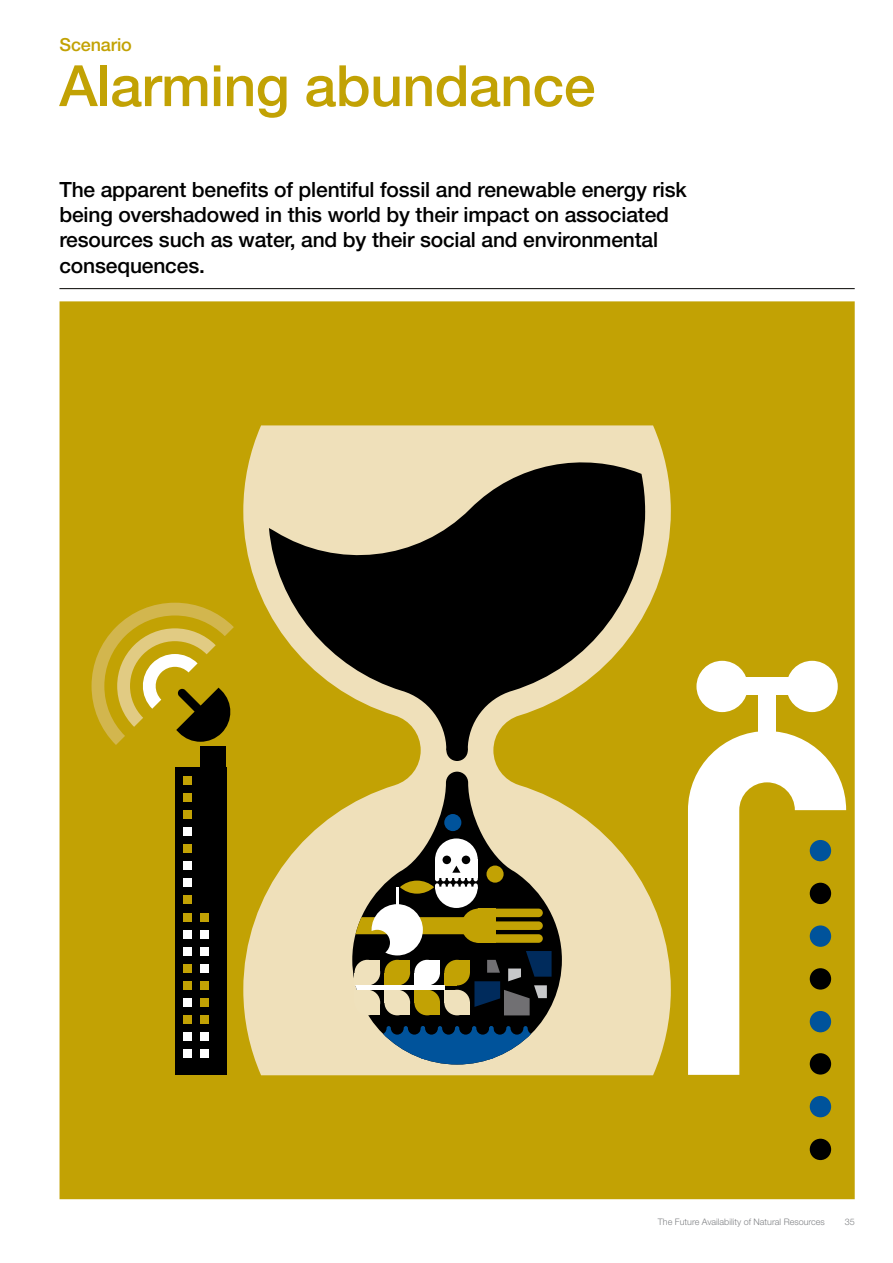
<style>
.page{position:relative;width:893px;height:1263px;background:#fff}
.page>*{position:absolute;margin:0;border:0;box-sizing:border-box;transform-origin:0 0}
.t1{font:500 57px "Helvetica Neue LT Pro";letter-spacing:-.01em;color:#c2a204}
.t2{font:500 21px/25.2px "Helvetica Neue LT Pro";letter-spacing:-.01em;color:#000}
.t3{font:500 18px "Helvetica Neue LT Pro";letter-spacing:-.01em;color:#c2a204}
.t4{font:300 9px "Helvetica Neue LT Pro";color:#808285}
</style>
<div class="page">
<hr style="left:59px;top:288px;width:796px;height:1px;background:#050401">
<div style="left:60px;top:301px;width:795px;height:898px;background:#c2a204"></div>
<div style="left:810px;top:1096px;width:21px;height:21px;background:#00539b;border-radius:50%"></div>
<div style="left:810px;top:1139px;width:21px;height:21px;background:#000;border-radius:50%"></div>
<svg style="left:243px;top:425px;width:428px;height:650px;fill:#efe0ba"></svg>
<svg style="left:352px;top:772px;width:210px;height:254px;background:#b5a87e"></svg>
<div style="left:446px;top:740px;width:22px;height:21px;background:#000;border-radius:50%"></div>
<div style="left:175px;top:767px;width:51px;height:308px;background:#000"></div>
<div style="left:758px;top:686px;width:17px;height:71px;background:#fff"></div>
<div style="left:724px;top:678px;width:85px;height:17px;background:#fff"></div>
<div style="left:696px;top:661px;width:52px;height:51px;background:#fff;border-radius:50%"></div>
<div style="left:786px;top:661px;width:52px;height:51px;background:#fff;border-radius:50%"></div>
<svg style="left:688px;top:731px;width:158px;height:344px"></svg>
<svg style="left:352px;top:1026px;width:210px;height:38px;background:#6c8997"></svg>
<svg style="left:92px;top:603px;width:142px;height:142px"></svg>
<div style="left:201px;top:746px;width:25px;height:31px;background:#000"></div>
<svg style="left:269px;top:451px;width:376px;height:299px;fill:#000"></svg>
<svg style="left:435px;top:838px;width:43px;height:22px"></svg>
<div style="left:435px;top:860px;width:43px;height:18px;background:#fff"></div>
<div style="left:462px;top:855px;width:8px;height:9px;background:#000;border-radius:50%"></div>
<div style="left:443px;top:855px;width:8px;height:9px;background:#000;border-radius:50%"></div>
<div style="left:444px;top:814px;width:17px;height:17px;background:#00539b;border-radius:50%"></div>
<svg style="left:352px;top:866px;width:200px;height:149px"></svg>
<div style="left:184px;top:776px;width:8px;height:8px;background:#c2a204"></div>
<div style="left:184px;top:793px;width:8px;height:8px;background:#c2a204"></div>
<div style="left:184px;top:810px;width:8px;height:9px;background:#c2a204"></div>
<div style="left:184px;top:827px;width:8px;height:9px;background:#fff"></div>
<div style="left:184px;top:844px;width:8px;height:9px;background:#c2a204"></div>
<div style="left:184px;top:861px;width:8px;height:9px;background:#fff"></div>
<div style="left:184px;top:878px;width:8px;height:9px;background:#fff"></div>
<div style="left:184px;top:896px;width:8px;height:8px;background:#c2a204"></div>
<div style="left:184px;top:913px;width:8px;height:8px;background:#c2a204"></div>
<div style="left:201px;top:913px;width:8px;height:8px;background:#c2a204"></div>
<div style="left:184px;top:930px;width:8px;height:8px;background:#fff"></div>
<div style="left:201px;top:930px;width:8px;height:8px;background:#fff"></div>
<div style="left:184px;top:947px;width:8px;height:8px;background:#fff"></div>
<div style="left:201px;top:947px;width:8px;height:8px;background:#fff"></div>
<div style="left:184px;top:964px;width:8px;height:8px;background:#c2a204"></div>
<div style="left:201px;top:964px;width:8px;height:8px;background:#fff"></div>
<div style="left:184px;top:981px;width:8px;height:9px;background:#c2a204"></div>
<div style="left:201px;top:981px;width:8px;height:9px;background:#c2a204"></div>
<div style="left:184px;top:998px;width:8px;height:9px;background:#fff"></div>
<div style="left:201px;top:998px;width:8px;height:9px;background:#c2a204"></div>
<div style="left:184px;top:1015px;width:8px;height:9px;background:#c2a204"></div>
<div style="left:201px;top:1015px;width:8px;height:9px;background:#c2a204"></div>
<div style="left:184px;top:1032px;width:8px;height:9px;background:#fff"></div>
<div style="left:201px;top:1032px;width:8px;height:9px;background:#fff"></div>
<div style="left:184px;top:1049px;width:8px;height:9px;background:#fff"></div>
<div style="left:201px;top:1049px;width:8px;height:9px;background:#fff"></div>
<p class="t3" style="left:60px;top:34px;width:74px">Scenario</p>
<h1 class="t1" style="left:59px;top:52px;width:538px">Alarming abundance</h1>
<p class="t2" style="left:59px;top:177px;width:629px">The apparent benefits of plentiful fossil and renewable energy risk being overshadowed in this world by their impact on associated resources such as water, and by their social and environmental consequences.</p>
<p class="t4" style="left:658px;top:1216px;width:169px">The Future Availability of Natural Resources</p>
<p class="t4" style="left:845px;top:1216px;width:12px">35</p>
</div>
